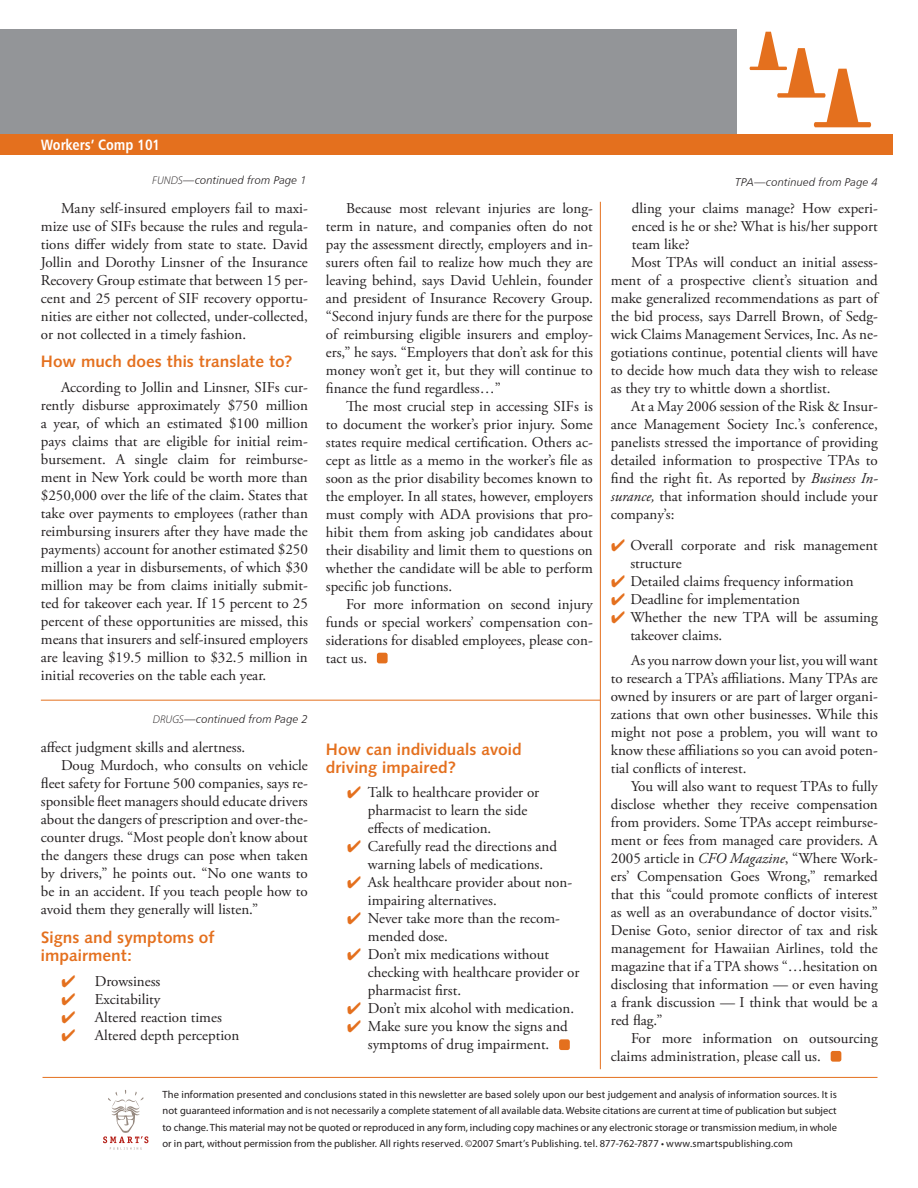
<style>
.page{position:relative;width:918px;height:1188px;background:#fff}
.page>*{position:absolute;margin:0;border:0;box-sizing:border-box;transform-origin:0 0}
.incopy_subhead{font:16.5px/18px "Humanist 531 BT Bold A";color:#e4701e}
.body_copy{font:15px/18px "Adobe Garamond Pro";color:#231f20;text-align:justify}
.t1{font:15px "Humanist 777 BT Bold Condensed B";color:#fff}
.t2{font:11.25px "Humanist 777 BT Light Italic B";letter-spacing:.01em;color:#231f20}
.t3{font:10.5px/16.5px "Myriad Pro";letter-spacing:.015em;color:#231f20;text-align:justify}
.s1{font-family:"Myriad Pro";font-weight:300;font-style:italic}
.s2{font-style:italic}
.s3{color:#e4701e}
</style>
<div class="page">
<svg style="left:103px;top:1090px;width:45px;height:60px"></svg>
<div style="left:0;top:29px;width:918px;height:126px;background:#939598"></div>
<div style="left:738px;top:0;width:180px;height:160px;background:#fff"></div>
<div style="left:0;top:134px;width:893px;height:21px;background:#e4701e"></div>
<hr style="left:43px;top:1077px;width:835px;height:1px;background:#e4701e">
<svg style="left:750px;top:32px;width:121px;height:95px"></svg>
<hr style="left:41px;top:700px;width:559px;height:1px;background:#e4701e">
<hr style="left:600px;top:202px;width:1px;height:867px;background:#e4701e">
<div style="left:377px;top:653px;width:11px;height:10px;background:#e4701e;border-radius:2px"></div>
<div style="left:831px;top:1051px;width:10px;height:11px;background:#e4701e;border-radius:2px"></div>
<div style="left:559px;top:1039px;width:11px;height:11px;background:#e4701e;border-radius:2px"></div>
<p class="t1" style="left:41px;top:135px;width:121px">Workers’ Comp 101</p>
<p class="t2" style="left:152px;top:173px;width:156px"><span class="s1">FUNDS</span>—continued from Page 1</p>
<p class="t2" style="left:735px;top:175px;width:144px">TPA—continued from Page 4</p>
<p class="body_copy" style="left:41px;top:199px;width:269px;text-indent:20px">Many self-insured employers fail to maxi&shy;mize use of SIFs because the rules and regula&shy;tions differ widely from state to state. David Jollin and Dorothy Linsner of the Insurance Recovery Group estimate that between 15 per&shy;cent and 25 percent of SIF recovery opportu&shy;nities are either not collected, under-collected, or not collected in a timely fashion.</p>
<p class="incopy_subhead" style="left:41px;top:353px;width:253px">How much does this translate to?</p>
<p class="body_copy" style="left:41px;top:379px;width:269px;text-indent:20px">According to Jollin and Linsner, SIFs cur&shy;rently disburse approximately $750 million a year, of which an estimated $100 million pays claims that are eligible for initial reim&shy;bursement. A single claim for reimburse&shy;ment in New York could be worth more than $250,000 over the life of the claim. States that take over payments to employees (rather than reimbursing insurers after they have made the payments) account for another estimated $250 million a year in disbursements, of which $30 million may be from claims initially submit&shy;ted for takeover each year. If 15 percent to 25 percent of these opportunities are missed, this means that insurers and self-insured employers are leaving $19.5 million to $32.5 million in initial recoveries on the table each year.</p>
<p class="body_copy" style="left:326px;top:199px;width:269px;text-indent:20px">Because most relevant injuries are long&shy;term in nature, and companies often do not pay the assessment directly, employers and in&shy;surers often fail to realize how much they are leaving behind, says David Uehlein, founder and president of Insurance Recovery Group. “Second injury funds are there for the purpose of reimbursing eligible insurers and employ&shy;ers,” he says. “Employers that don’t ask for this money won’t get it, but they will continue to finance the fund regardless…”</p>
<p class="body_copy" style="left:326px;top:397px;width:269px;text-indent:20px">The most crucial step in accessing SIFs is to document the worker’s prior injury. Some states require medical certification. Others ac&shy;cept as little as a memo in the worker’s file as soon as the prior disability becomes known to the employer. In all states, however, employers must comply with ADA provisions that pro&shy;hibit them from asking job candidates about their disability and limit them to questions on whether the candidate will be able to perform specific job functions.</p>
<p class="body_copy" style="left:326px;top:595px;width:269px;text-indent:20px">For more information on second injury funds or special workers’ compensation con&shy;siderations for disabled employees, please con&shy;tact us.</p>
<p class="body_copy" style="left:632px;top:199px;width:248px">dling your claims manage? How experi&shy;enced is he or she? What is his/her support team like?</p>
<p class="body_copy" style="left:611px;top:253px;width:269px;text-indent:20px">Most TPAs will conduct an initial assess&shy;ment of a prospective client’s situation and make generalized recommendations as part of the bid process, says Darrell Brown, of Sedg&shy;wick Claims Management Services, Inc. As ne&shy;gotiations continue, potential clients will have to decide how much data they wish to release as they try to whittle down a shortlist.</p>
<p class="body_copy" style="left:611px;top:397px;width:269px;text-indent:20px">At a May 2006 session of the Risk &amp; Insur&shy;ance Management Society Inc.’s conference, panelists stressed the importance of providing detailed information to prospective TPAs to find the right fit. As reported by <span class="s2">Business In&shy;surance,</span> that information should include your company’s:</p>
<p class="body_copy" style="left:630px;top:537px;width:249px;text-indent:-20px"><span class="s3">✔</span> Overall corporate and risk management structure</p>
<p class="body_copy" style="left:611px;top:573px;width:244px"><span class="s3">✔</span> Detailed claims frequency information</p>
<p class="body_copy" style="left:611px;top:591px;width:191px"><span class="s3">✔</span> Deadline for implementation</p>
<p class="body_copy" style="left:630px;top:609px;width:249px;text-indent:-20px"><span class="s3">✔</span> Whether the new TPA will be assuming takeover claims.</p>
<p class="body_copy" style="left:611px;top:652px;width:269px;text-indent:20px">As you narrow down your list, you will want to research a TPA’s affiliations. Many TPAs are owned by insurers or are part of larger organi&shy;zations that own other businesses. While this might not pose a problem, you will want to know these affiliations so you can avoid poten&shy;tial conflicts of interest.</p>
<p class="body_copy" style="left:611px;top:778px;width:269px;text-indent:20px">You will also want to request TPAs to fully disclose whether they receive compensation from providers. Some TPAs accept reimburse&shy;ment or fees from managed care providers. A 2005 article in <span class="s2">CFO Magazine</span>, “Where Work&shy;ers’ Compensation Goes Wrong,” remarked that this “could promote conflicts of interest as well as an overabundance of doctor visits.” Denise Goto, senior director of tax and risk management for Hawaiian Airlines, told the magazine that if a TPA shows “…hesitation on disclosing that information — or even having a frank discussion — I think that would be a red flag.”</p>
<p class="body_copy" style="left:611px;top:1030px;width:268px;text-indent:20px">For more information on outsourcing claims administration, please call us.</p>
<p class="t2" style="left:153px;top:712px;width:156px"><span class="s1">DRUGS</span>—continued from Page 2</p>
<p class="body_copy" style="left:41px;top:739px;width:206px">affect judgment skills and alertness.</p>
<p class="body_copy" style="left:41px;top:757px;width:269px;text-indent:20px">Doug Murdoch, who consults on vehicle fleet safety for Fortune 500 companies, says re&shy;sponsible fleet managers should educate drivers about the dangers of prescription and over-the&shy;counter drugs. “Most people don’t know about the dangers these drugs can pose when taken by drivers,” he points out. “No one wants to be in an accident. If you teach people how to avoid them they generally will listen.”</p>
<p class="incopy_subhead" style="left:41px;top:928px;width:175px">Signs and symptoms of impairment:</p>
<p class="body_copy" style="left:61px;top:973px;width:101px"><span class="s3">✔</span> Drowsiness</p>
<p class="body_copy" style="left:61px;top:991px;width:101px"><span class="s3">✔</span> Excitability</p>
<p class="body_copy" style="left:61px;top:1009px;width:162px"><span class="s3">✔</span> Altered reaction times</p>
<p class="body_copy" style="left:61px;top:1027px;width:180px"><span class="s3">✔</span> Altered depth perception</p>
<p class="incopy_subhead" style="left:326px;top:740px;width:197px">How can individuals avoid driving impaired?</p>
<p class="body_copy" style="left:368px;top:784px;width:173px;text-align:left;text-indent:-21px"><span class="s3">✔</span> Talk to healthcare provider or pharmacist to learn the side effects of medication.</p>
<p class="body_copy" style="left:347px;top:838px;width:212px;text-align:center"><span class="s3">✔</span> Carefully read the directions and warning labels of medications.</p>
<p class="body_copy" style="left:368px;top:874px;width:206px;text-indent:-21px"><span class="s3">✔</span> Ask healthcare provider about non&shy;impairing alternatives.</p>
<p class="body_copy" style="left:368px;top:910px;width:194px;text-indent:-21px"><span class="s3">✔</span> Never take more than the recom&shy;mended dose.</p>
<p class="body_copy" style="left:368px;top:946px;width:213px;text-align:left;text-indent:-21px"><span class="s3">✔</span> Don’t mix medications without checking with healthcare provider or pharmacist first.</p>
<p class="body_copy" style="left:347px;top:1000px;width:229px"><span class="s3">✔</span> Don’t mix alcohol with medication.</p>
<p class="body_copy" style="left:347px;top:1018px;width:223px;text-align:center"><span class="s3">✔</span> Make sure you know the signs and symptoms of drug impairment.</p>
<p class="t3" style="left:163px;top:1086px;width:676px">The information presented and conclusions stated in this newsletter are based solely upon our best judgement and analysis of information sources. It is not guaranteed information and is not necessarily a complete statement of all available data. Website citations are current at time of publication but subject to change. This material may not be quoted or reproduced in any form, including copy machines or any electronic storage or transmission medium, in whole or in part, without permission from the publisher. All rights reserved. ©2007 Smart’s Publishing. tel. 877-762-7877 • www.smartspublishing.com</p>
</div>
